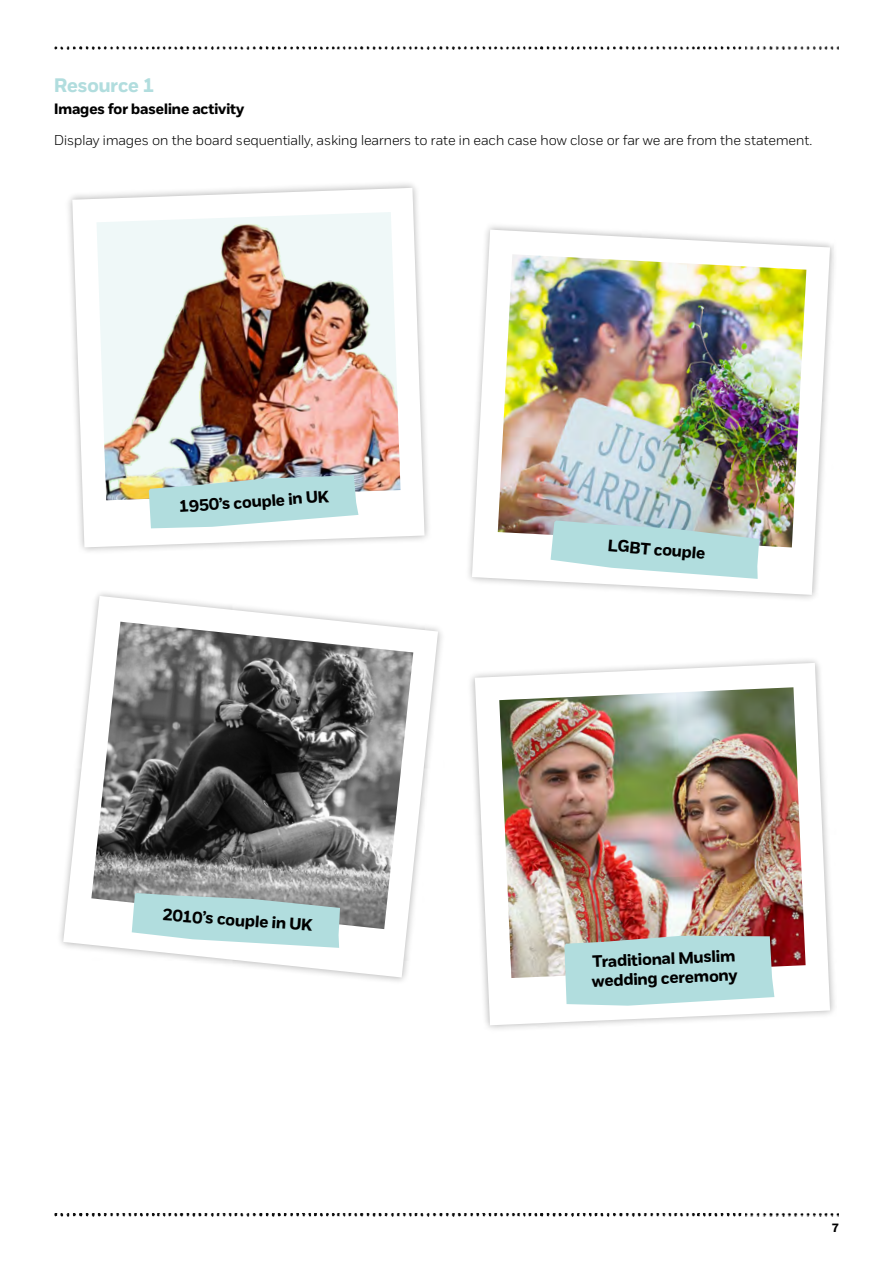
<style>
.page{position:relative;width:893px;height:1263px;background:#fff}
.page>*{position:absolute;margin:0;border:0;box-sizing:border-box;transform-origin:0 0}
.t1{font:700 19.5px "NSPCC";color:#b1ddde}
.t2{font:700 16.5px/19.5px "NSPCC";color:#000}
.t3{font:700 15px "NSPCC";color:#000}
.t4{font:300 14.25px "NSPCC";color:#000}
.t5{font:700 12px "NSPCC";color:#000}
</style>
<div class="page">
<img style="left:54px;top:47px;width:688px;height:3px">
<img style="left:745px;top:47px;width:94px;height:3px">
<img style="left:54px;top:1213px;width:688px;height:3px">
<img style="left:745px;top:1213px;width:94px;height:3px">
<div style="left:64px;top:180px;width:368px;height:375px;background:#000;opacity:.3"></div>
<svg style="left:72px;top:188px;width:353px;height:359px"></svg>
<svg style="left:63px;top:596px;width:375px;height:381px"></svg>
<div style="left:464px;top:222px;width:374px;height:380px;background:#000;opacity:.3"></div>
<svg style="left:472px;top:230px;width:358px;height:365px"></svg>
<div style="left:467px;top:655px;width:370px;height:378px;background:#000;opacity:.3"></div>
<svg style="left:475px;top:663px;width:355px;height:362px"></svg>
<img style="left:97px;top:217px;width:303px;height:283px">
<img style="left:91px;top:622px;width:322px;height:307px">
<img style="left:498px;top:254px;width:308px;height:293px">
<img style="left:499px;top:687px;width:307px;height:291px">
<svg style="left:149px;top:475px;width:209px;height:53px;background:#badcda"></svg>
<svg style="left:132px;top:893px;width:208px;height:55px;background:#b7d9d9"></svg>
<svg style="left:551px;top:520px;width:208px;height:59px;background:#bcddde"></svg>
<svg style="left:564px;top:936px;width:210px;height:70px;background:#b5dada"></svg>
<h1 class="t1" style="left:54px;top:74px;width:102px">Resource 1</h1>
<p class="t3" style="left:54px;top:100px;width:192px">Images for baseline activity</p>
<p class="t4" style="left:54px;top:131px;width:760px">Display images on the board sequentially, asking learners to rate in each case how close or far we are from the statement.</p>
<p class="t2" style="left:179px;top:497px;width:152px;rotate:-4deg">1950’s couple in UK</p>
<p class="t2" style="left:609px;top:535px;width:99px;rotate:5deg">LGBT couple</p>
<p class="t2" style="left:163px;top:905px;width:152px;rotate:4deg">2010’s couple in UK</p>
<p class="t2" style="left:591px;top:951px;width:147px;rotate:-2deg">Traditional Muslim wedding ceremony</p>
<p class="t5" style="left:832px;top:1220px;width:9px">7</p>
</div>
